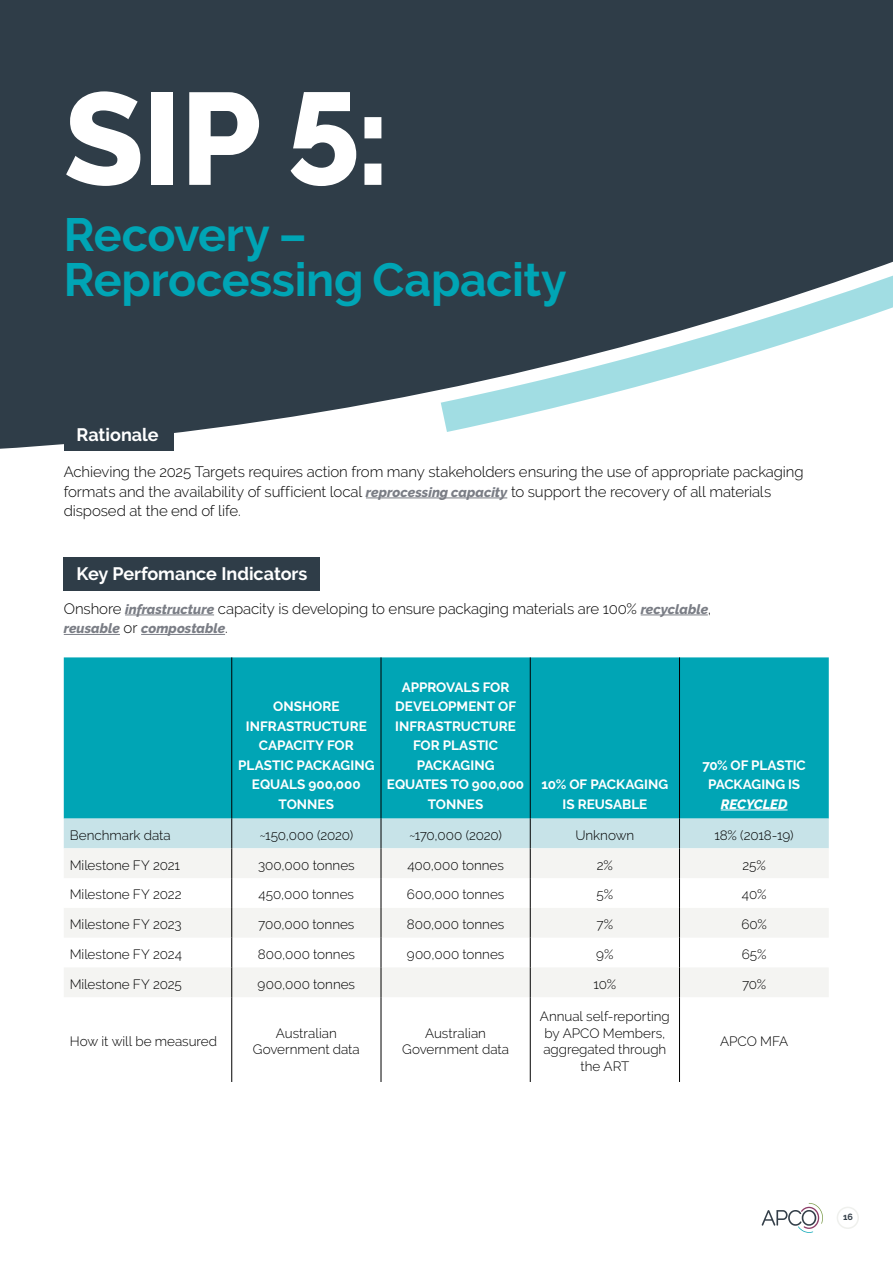
<style>
.page{position:relative;width:893px;height:1263px;background:#fff}
.page>*{position:absolute;margin:0;border:0;box-sizing:border-box;transform-origin:0 0}
.t1{font:800 130.5px "Raleway";color:#fff}
.t2{font:700 46.5px/45px "Raleway";letter-spacing:-.01em;color:#00a5b5}
.t3{font:700 18px "Raleway";color:#fff}
.t4{font:300 15px/19.5px "Raleway";letter-spacing:-.005em;color:#000}
.t5{font:300 13.5px/16.5px "Raleway";color:#000;text-align:center}
.t6{font:700 13.5px/19.5px "Raleway";color:#fff;text-align:center}
.t7{font:italic 800 13.5px "Raleway";color:#7a7d85}
.t8{font:italic 800 13.5px "Raleway";color:#fff}
.t9{font:700 9px "Raleway";color:#333e48}
.s1{font-weight:800;font-style:italic;font-size:13.5px;color:#7a7d85}
.s2{font-weight:300;font-style:normal;font-size:15px;color:#000}
</style>
<div class="page">
<svg style="left:0;top:0;width:893px;height:451px;background:#4d5b64"></svg>
<hr style="left:366px;top:498px;width:141px;height:1px;background:#7a7d85">
<hr style="left:125px;top:615px;width:89px;height:1px;background:#7a7d85">
<hr style="left:641px;top:615px;width:67px;height:1px;background:#7a7d85">
<hr style="left:64px;top:634px;width:56px;height:1px;background:#7a7d85">
<hr style="left:141px;top:634px;width:84px;height:1px;background:#7a7d85">
<div style="left:64px;top:417px;width:109px;height:34px;background:#2f3d48"></div>
<div style="left:64px;top:557px;width:256px;height:34px;background:#2f3d48"></div>
<div style="left:64px;top:657px;width:765px;height:162px;background:#00a5b5"></div>
<svg style="left:64px;top:848px;width:765px;height:149px;fill:#f4f4f2"></svg>
<hr style="left:231px;top:657px;width:1px;height:162px;background:#000">
<hr style="left:381px;top:657px;width:1px;height:162px;background:#000">
<hr style="left:231px;top:848px;width:1px;height:30px;background:#000">
<hr style="left:381px;top:848px;width:1px;height:30px;background:#000">
<hr style="left:231px;top:878px;width:1px;height:30px;background:#000">
<hr style="left:381px;top:878px;width:1px;height:30px;background:#000">
<hr style="left:231px;top:908px;width:1px;height:30px;background:#000">
<hr style="left:381px;top:908px;width:1px;height:30px;background:#000">
<svg style="left:231px;top:938px;width:1px;height:29px"></svg>
<svg style="left:381px;top:938px;width:1px;height:29px"></svg>
<hr style="left:231px;top:967px;width:1px;height:30px;background:#000">
<hr style="left:381px;top:967px;width:1px;height:30px;background:#000">
<hr style="left:231px;top:997px;width:1px;height:85px;background:#000">
<hr style="left:381px;top:997px;width:1px;height:85px;background:#000">
<hr style="left:679px;top:657px;width:1px;height:162px;background:#000">
<hr style="left:679px;top:848px;width:1px;height:30px;background:#000">
<hr style="left:679px;top:878px;width:1px;height:30px;background:#000">
<hr style="left:679px;top:908px;width:1px;height:30px;background:#000">
<svg style="left:679px;top:938px;width:1px;height:29px"></svg>
<hr style="left:679px;top:967px;width:1px;height:30px;background:#000">
<hr style="left:679px;top:997px;width:1px;height:85px;background:#000">
<hr style="left:530px;top:657px;width:1px;height:162px;background:#000">
<div style="left:64px;top:819px;width:765px;height:29px;background:#c7e3e8"></div>
<hr style="left:530px;top:848px;width:1px;height:30px;background:#000">
<hr style="left:530px;top:878px;width:1px;height:30px;background:#000">
<hr style="left:530px;top:908px;width:1px;height:30px;background:#000">
<svg style="left:530px;top:938px;width:1px;height:29px"></svg>
<hr style="left:530px;top:967px;width:1px;height:30px;background:#000">
<hr style="left:530px;top:997px;width:1px;height:85px;background:#000">
<hr style="left:721px;top:810px;width:66px;height:1px;background:#fff">
<svg style="left:762px;top:1203px;width:61px;height:30px"></svg>
<div style="left:837px;top:1206px;width:22px;height:23px;border:2px solid #eff0ed;border-radius:50%"></div>
<h1 class="t1" style="left:64px;top:65px;width:329px">SIP 5:</h1>
<h2 class="t2" style="left:64px;top:212px;width:504px">Recovery –<br>Reprocessing Capacity</h2>
<h3 class="t3" style="left:77px;top:424px;width:84px">Rationale</h3>
<p class="t4" style="left:64px;top:462px;width:741px">Achieving the 2025 Targets requires action from many stakeholders ensuring the use of appropriate packaging formats and the availability of sufficient local <span class="s1">reprocessing capacity</span> to support the recovery of all materials disposed at the end of life.</p>
<h3 class="t3" style="left:77px;top:564px;width:232px">Key Perfomance Indicators</h3>
<p class="t4" style="left:64px;top:599px;width:649px">Onshore <span class="s1">infrastructure</span> capacity is developing to ensure packaging materials are 100% <span class="s1">recyclable</span>,</p>
<p class="t7" style="left:64px;top:621px;width:165px">reusable <span class="s2">or</span> compostable<span class="s2">.</span></p>
<p class="t6" style="left:238px;top:697px;width:138px">ONSHORE<br>INFRASTRUCTURE<br>CAPACITY FOR<br>PLASTIC PACKAGING<br>EQUALS 900,000<br>TONNES</p>
<p class="t6" style="left:387px;top:677px;width:139px">APPROVALS FOR<br>DEVELOPMENT OF<br>INFRASTRUCTURE<br>FOR PLASTIC<br>PACKAGING<br>EQUATES TO 900,000<br>TONNES</p>
<p class="t6" style="left:541px;top:775px;width:128px">10% OF PACKAGING<br>IS REUSABLE</p>
<p class="t6" style="left:702px;top:755px;width:105px">70% OF PLASTIC<br>PACKAGING IS</p>
<p class="t8" style="left:721px;top:796px;width:68px">RECYCLED</p>
<p class="t5" style="left:70px;top:827px;width:103px">Benchmark data</p>
<p class="t5" style="left:259px;top:827px;width:96px">~150,000 (2020)</p>
<p class="t5" style="left:409px;top:827px;width:94px">~170,000 (2020)</p>
<p class="t5" style="left:575px;top:827px;width:61px">Unknown</p>
<p class="t5" style="left:714px;top:827px;width:81px">18% (2018-19)</p>
<p class="t5" style="left:70px;top:856px;width:112px">Milestone FY 2021</p>
<p class="t5" style="left:258px;top:856px;width:98px">300,000 tonnes</p>
<p class="t5" style="left:407px;top:856px;width:98px">400,000 tonnes</p>
<p class="t5" style="left:597px;top:856px;width:18px">2%</p>
<p class="t5" style="left:742px;top:856px;width:25px">25%</p>
<p class="t5" style="left:70px;top:886px;width:113px">Milestone FY 2022</p>
<p class="t5" style="left:259px;top:886px;width:97px">450,000 tonnes</p>
<p class="t5" style="left:407px;top:886px;width:99px">600,000 tonnes</p>
<p class="t5" style="left:596px;top:886px;width:18px">5%</p>
<p class="t5" style="left:742px;top:886px;width:26px">40%</p>
<p class="t5" style="left:70px;top:916px;width:113px">Milestone FY 2023</p>
<p class="t5" style="left:258px;top:916px;width:98px">700,000 tonnes</p>
<p class="t5" style="left:407px;top:916px;width:99px">800,000 tonnes</p>
<p class="t5" style="left:596px;top:916px;width:18px">7%</p>
<p class="t5" style="left:741px;top:916px;width:27px">60%</p>
<p class="t5" style="left:70px;top:946px;width:114px">Milestone FY 2024</p>
<p class="t5" style="left:258px;top:946px;width:99px">800,000 tonnes</p>
<p class="t5" style="left:407px;top:946px;width:99px">900,000 tonnes</p>
<p class="t5" style="left:596px;top:946px;width:19px">9%</p>
<p class="t5" style="left:742px;top:946px;width:26px">65%</p>
<p class="t5" style="left:70px;top:975px;width:114px">Milestone FY 2025</p>
<p class="t5" style="left:258px;top:975px;width:99px">900,000 tonnes</p>
<p class="t5" style="left:594px;top:975px;width:24px">10%</p>
<p class="t5" style="left:742px;top:975px;width:26px">70%</p>
<p class="t5" style="left:70px;top:1033px;width:149px">How it will be measured</p>
<p class="t5" style="left:253px;top:1024px;width:108px">Australian<br>Government data</p>
<p class="t5" style="left:402px;top:1024px;width:108px">Australian<br>Government data</p>
<p class="t5" style="left:540px;top:1008px;width:131px">Annual self-reporting by APCO Members, aggregated through the ART</p>
<p class="t5" style="left:720px;top:1033px;width:70px">APCO MFA</p>
<p class="t9" style="left:843px;top:1212px;width:11px">16</p>
</div>
